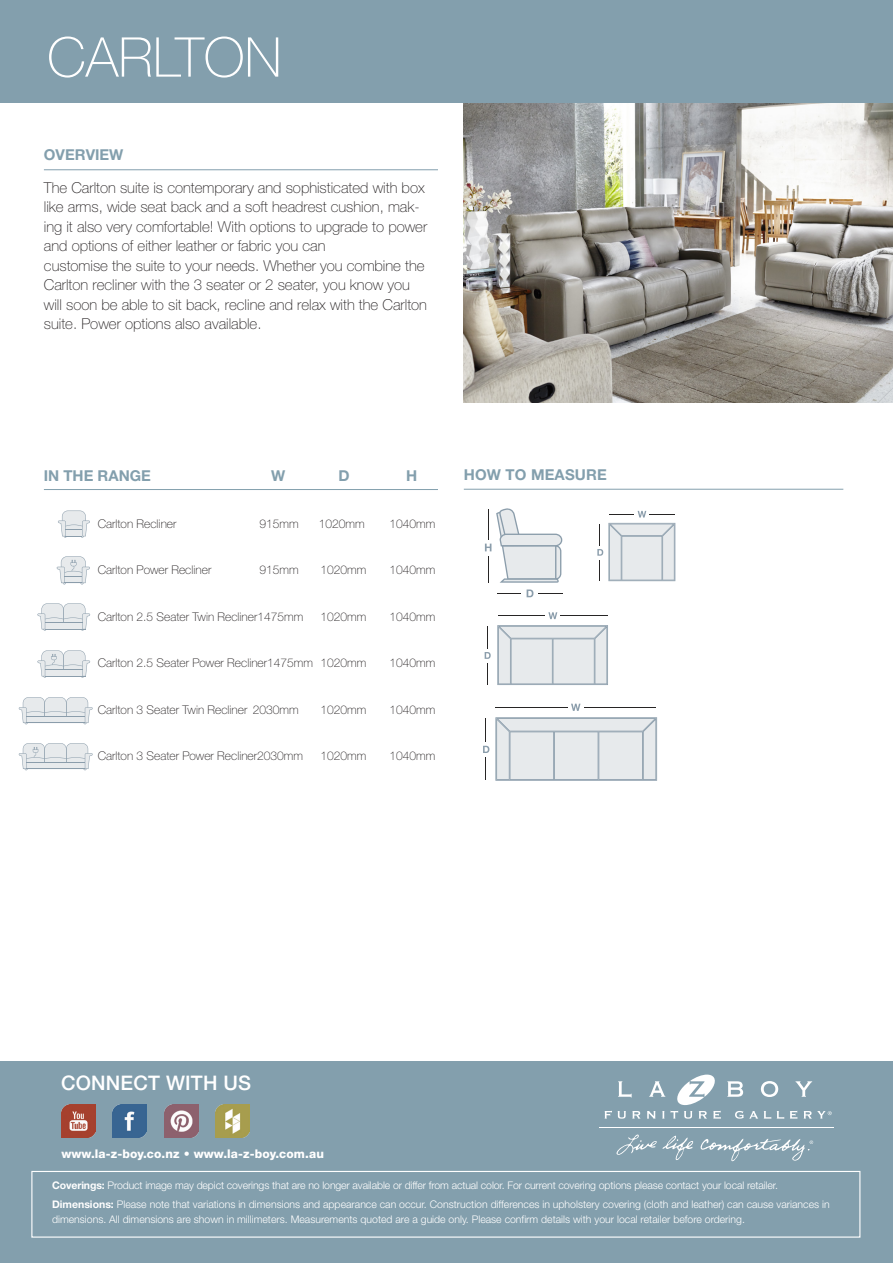
<style>
.page{position:relative;width:893px;height:1263px;background:#fff}
.page>*{position:absolute;margin:0;border:0;box-sizing:border-box;transform-origin:0 0}
.t1{font:100 54.9px "Helvetica Neue";color:#fff}
.t2{font:500 20.1px "Helvetica Neue";letter-spacing:.01em;color:#fff}
.DA_Description{font:100 15px/19.5px "Helvetica Neue";color:#231f20}
.Measurement_heading{font:700 15px "Helvetica Neue";color:#839fad}
.DA_measurements{font:100 12px "Helvetica Neue";color:#231f20}
.t3{font:800 12px "Helvetica Neue";letter-spacing:.01em;color:#fff}
.t4{font:300 10.5px/15px "Helvetica Neue";color:#fff}
.s1{font-weight:700}
</style>
<div class="page">
<svg style="left:19px;top:697px;width:74px;height:27px;background:#dee3e6"></svg>
<img style="left:464px;top:103px;width:429px;height:300px">
<div style="left:0;top:0;width:893px;height:103px;background:#839fad"></div>
<div style="left:0;top:1061px;width:893px;height:202px;background:#839fad"></div>
<hr style="left:44px;top:169px;width:394px;height:1px;background:#839fad">
<hr style="left:464px;top:489px;width:379px;height:1px;background:#839fad">
<div style="left:31px;top:1171px;width:829px;height:66px;border:1px solid #fff"></div>
<hr style="left:44px;top:489px;width:394px;height:1px;background:#839fad">
<svg style="left:58px;top:510px;width:32px;height:28px"></svg>
<svg style="left:37px;top:603px;width:53px;height:28px"></svg>
<img style="left:61px;top:1104px;width:34px;height:34px">
<img style="left:113px;top:1104px;width:34px;height:34px">
<img style="left:164px;top:1104px;width:34px;height:34px">
<img style="left:216px;top:1104px;width:33px;height:34px">
<hr style="left:497px;top:594px;width:65px;height:1px;background:#272525">
<div style="left:521px;top:585px;width:17px;height:12px;background:#fff"></div>
<svg style="left:527px;top:589px;width:6px;height:8px"></svg>
<svg style="left:485px;top:508px;width:77px;height:75px"></svg>
<hr style="left:609px;top:514px;width:66px;height:1px;background:#272525">
<div style="left:635px;top:508px;width:14px;height:11px;background:#fff"></div>
<svg style="left:638px;top:511px;width:8px;height:6px"></svg>
<svg style="left:597px;top:523px;width:78px;height:58px;background:#dde2e5"></svg>
<hr style="left:487px;top:626px;width:1px;height:58px;background:#272525">
<hr style="left:498px;top:615px;width:109px;height:1px;background:#272525">
<div style="left:545px;top:609px;width:15px;height:11px;background:#fff"></div>
<svg style="left:548px;top:612px;width:9px;height:7px"></svg>
<div style="left:479px;top:649px;width:13px;height:14px;background:#fff"></div>
<svg style="left:485px;top:652px;width:6px;height:7px"></svg>
<svg style="left:497px;top:625px;width:111px;height:60px;background:#dbe0e4"></svg>
<hr style="left:485px;top:718px;width:1px;height:62px;background:#272525">
<hr style="left:496px;top:707px;width:160px;height:1px;background:#272525">
<div style="left:568px;top:699px;width:15px;height:12px;background:#fff"></div>
<svg style="left:571px;top:704px;width:9px;height:7px"></svg>
<div style="left:480px;top:742px;width:10px;height:15px;background:#fff"></div>
<svg style="left:483px;top:746px;width:6px;height:7px"></svg>
<svg style="left:495px;top:717px;width:162px;height:64px;background:#dce1e4"></svg>
<svg style="left:618px;top:1081px;width:14px;height:16px"></svg>
<svg style="left:649px;top:1081px;width:16px;height:16px"></svg>
<svg style="left:677px;top:1074px;width:38px;height:31px"></svg>
<svg style="left:727px;top:1081px;width:16px;height:16px"></svg>
<svg style="left:761px;top:1081px;width:17px;height:16px"></svg>
<svg style="left:795px;top:1081px;width:17px;height:16px"></svg>
<hr style="left:599px;top:1127px;width:234px;height:1px;background:#fff">
<svg style="left:604px;top:1111px;width:22px;height:7px"></svg>
<svg style="left:632px;top:1111px;width:8px;height:7px"></svg>
<svg style="left:647px;top:1111px;width:8px;height:7px"></svg>
<svg style="left:662px;top:1111px;width:16px;height:7px"></svg>
<svg style="left:684px;top:1111px;width:8px;height:7px"></svg>
<svg style="left:699px;top:1111px;width:8px;height:7px"></svg>
<svg style="left:713px;top:1111px;width:8px;height:8px"></svg>
<svg style="left:735px;top:1111px;width:23px;height:7px"></svg>
<svg style="left:764px;top:1111px;width:7px;height:8px"></svg>
<svg style="left:777px;top:1111px;width:7px;height:8px"></svg>
<svg style="left:790px;top:1111px;width:7px;height:8px"></svg>
<svg style="left:804px;top:1111px;width:28px;height:7px"></svg>
<svg style="left:616px;top:1134px;width:77px;height:26px"></svg>
<svg style="left:701px;top:1138px;width:112px;height:23px"></svg>
<svg style="left:57px;top:556px;width:33px;height:28px"></svg>
<svg style="left:37px;top:650px;width:53px;height:28px"></svg>
<svg style="left:19px;top:743px;width:74px;height:27px;background:#dde2e5"></svg>
<p class="t1" style="left:47px;top:27px;width:236px">CARLTON</p>
<p class="Measurement_heading" style="left:44px;top:146px;width:81px">OVERVIEW</p>
<p class="DA_Description" style="left:44px;top:178px;width:385px">The Carlton suite is contemporary and sophisticated with box like arms, wide seat back and a soft headrest cushion, mak&shy;ing it also very comfortable! With options to upgrade to power and options of either leather or fabric you can<br>customise the suite to your needs. Whether you combine the Carlton recliner with the 3 seater or 2 seater, you know you will soon be able to sit back, recline and relax with the Carlton suite. Power options also available.</p>
<p class="Measurement_heading" style="left:44px;top:466px;width:109px">IN THE RANGE</p>
<p class="Measurement_heading" style="left:271px;top:466px;width:16px">W</p>
<p class="Measurement_heading" style="left:339px;top:466px;width:13px">D</p>
<p class="Measurement_heading" style="left:406px;top:466px;width:13px">H</p>
<p class="Measurement_heading" style="left:464px;top:465px;width:145px">HOW TO MEASURE</p>
<p class="DA_measurements" style="left:98px;top:517px;width:80px">Carlton Recliner</p>
<p class="DA_measurements" style="left:260px;top:517px;width:41px">915mm</p>
<p class="DA_measurements" style="left:319px;top:517px;width:47px">1020mm</p>
<p class="DA_measurements" style="left:389px;top:517px;width:47px">1040mm</p>
<p class="DA_measurements" style="left:98px;top:563px;width:115px">Carlton Power Recliner</p>
<p class="DA_measurements" style="left:260px;top:563px;width:41px">915mm</p>
<p class="DA_measurements" style="left:320px;top:563px;width:47px">1020mm</p>
<p class="DA_measurements" style="left:389px;top:563px;width:47px">1040mm</p>
<p class="DA_measurements" style="left:98px;top:610px;width:207px">Carlton 2.5 Seater Twin Recliner1475mm</p>
<p class="DA_measurements" style="left:320px;top:610px;width:47px">1020mm</p>
<p class="DA_measurements" style="left:389px;top:610px;width:47px">1040mm</p>
<p class="DA_measurements" style="left:98px;top:656px;width:270px">Carlton 2.5 Seater Power Recliner1475mm 1020mm</p>
<p class="DA_measurements" style="left:389px;top:656px;width:47px">1040mm</p>
<p class="DA_measurements" style="left:98px;top:703px;width:202px">Carlton 3 Seater Twin Recliner 2030mm</p>
<p class="DA_measurements" style="left:320px;top:703px;width:47px">1020mm</p>
<p class="DA_measurements" style="left:389px;top:703px;width:47px">1040mm</p>
<p class="DA_measurements" style="left:98px;top:749px;width:207px">Carlton 3 Seater Power Recliner2030mm</p>
<p class="DA_measurements" style="left:320px;top:749px;width:47px">1020mm</p>
<p class="DA_measurements" style="left:389px;top:749px;width:47px">1040mm</p>
<p class="t2" style="left:61px;top:1071px;width:192px">CONNECT WITH US</p>
<p class="t3" style="left:61px;top:1147px;width:264px">www.la-z-boy.co.nz • www.la-z-boy.com.au</p>
<p class="t4" style="left:52px;top:1177px;width:727px"><span class="s1">Coverings:</span> Product image may depict coverings that are no longer available or differ from actual color. For current covering options please contact your local retailer.</p>
<p class="t4" style="left:52px;top:1196px;width:779px"><span class="s1">Dimensions:</span> Please note that variations in dimensions and appearance can occur. Construction differences in upholstery covering (cloth and leather) can cause variances in dimensions. All dimensions are shown in millimeters. Measurements quoted are a guide only. Please confirm details with your local retailer before ordering.</p>
</div>
